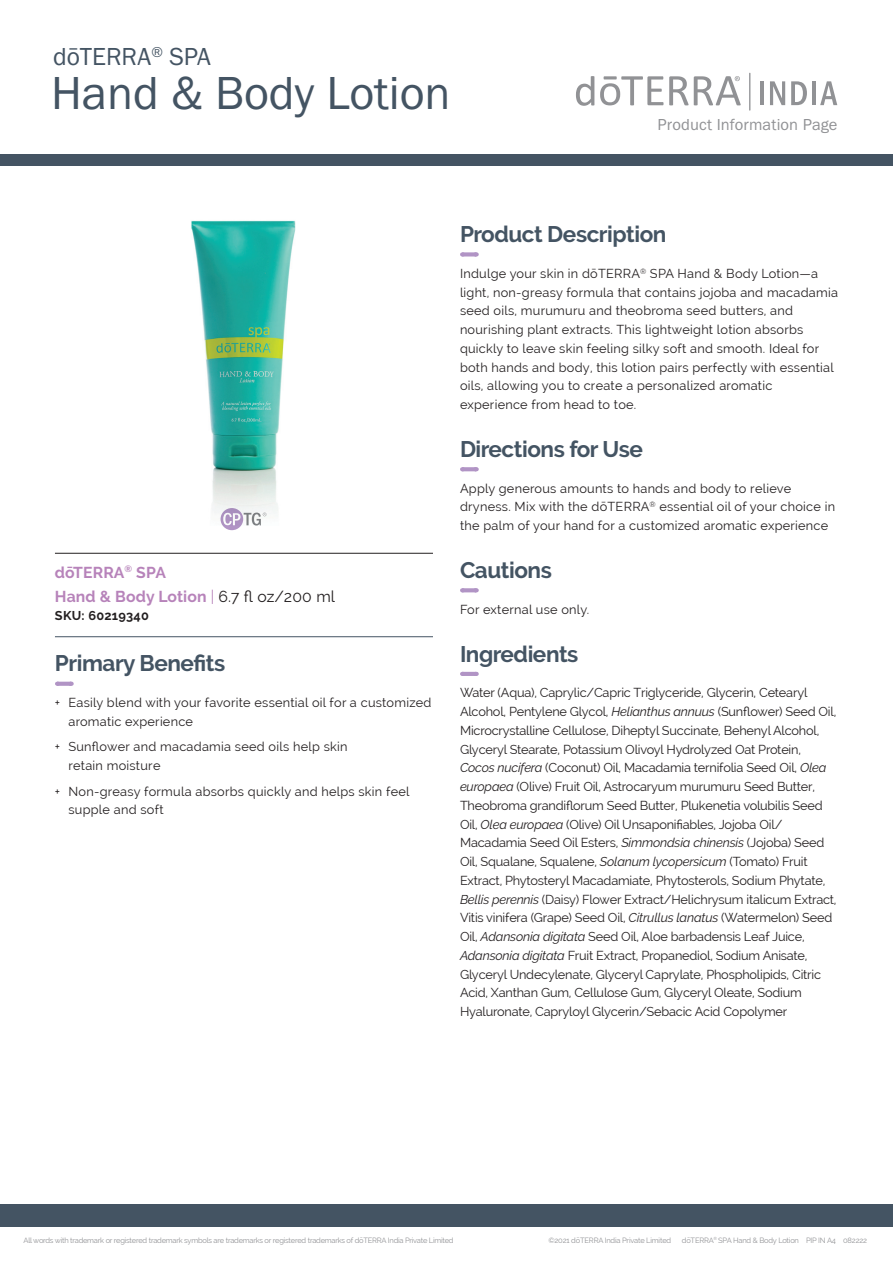
<style>
.page{position:relative;width:893px;height:1263px;background:#fff}
.page>*{position:absolute;margin:0;border:0;box-sizing:border-box;transform-origin:0 0}
.t1{font:48px "Franklin Gothic URW Boo";color:#445463}
.t2{font:25.5px "Franklin Gothic URW Boo";color:#445463}
.t3{font:700 22.5px "Raleway";letter-spacing:-.02em;color:#445463}
.t4{font:16.5px "Franklin Gothic URW Boo";letter-spacing:.005em;color:#919295}
.t5{font:700 15.75px/24px "Raleway";letter-spacing:.01em;color:#b783ba}
.t6{font:12.75px/18.8px "Raleway";letter-spacing:-.015em;color:#231f20}
.t7{font:12.75px/18.8px "Raleway";letter-spacing:.02em;color:#231f20}
.t8{font:700 12.75px "Raleway";letter-spacing:.02em;color:#231f20}
.t9{font:7.5px "Raleway";letter-spacing:-.03em;color:#919295}
.s1{font-weight:400}
.s2{font-weight:400;color:#231f20}
.s3{font-style:italic}
</style>
<div class="page">
<div style="left:0;top:155px;width:893px;height:11px;background:#445463"></div>
<div style="left:0;top:1204px;width:893px;height:23px;background:#445463"></div>
<hr style="left:760px;top:81px;width:4px;height:24px;background:#919295">
<svg style="left:770px;top:81px;width:15px;height:24px"></svg>
<svg style="left:791px;top:81px;width:16px;height:24px"></svg>
<hr style="left:812px;top:81px;width:4px;height:24px;background:#919295">
<svg style="left:820px;top:81px;width:17px;height:24px"></svg>
<svg style="left:669px;top:76px;width:19px;height:29px"></svg>
<svg style="left:600px;top:76px;width:63px;height:29px"></svg>
<svg style="left:576px;top:76px;width:18px;height:30px"></svg>
<svg style="left:694px;top:76px;width:47px;height:29px"></svg>
<hr style="left:749px;top:73px;width:1px;height:38px;background:#919295">
<svg style="left:222px;top:525px;width:39px;height:5px"></svg>
<svg style="left:463px;top:252px;width:6px;height:4px"></svg>
<svg style="left:469px;top:252px;width:8px;height:4px"></svg>
<svg style="left:463px;top:467px;width:6px;height:4px"></svg>
<svg style="left:469px;top:467px;width:8px;height:4px"></svg>
<svg style="left:463px;top:588px;width:6px;height:4px"></svg>
<svg style="left:469px;top:588px;width:8px;height:4px"></svg>
<hr style="left:462px;top:672px;width:14px;height:4px;background:#b194c5">
<hr style="left:55px;top:553px;width:378px;height:1px;background:#231f20">
<hr style="left:55px;top:636px;width:378px;height:1px;background:#445463">
<svg style="left:58px;top:682px;width:6px;height:4px"></svg>
<svg style="left:64px;top:682px;width:8px;height:4px"></svg>
<img style="left:191px;top:220px;width:105px;height:305px">
<h2 class="t2" style="left:53px;top:41px;width:160px">dōTERRA<sup>®</sup> SPA</h2>
<h1 class="t1" style="left:51px;top:63px;width:401px">Hand &amp; Body Lotion</h1>
<p class="t4" style="left:658px;top:114px;width:181px">Product Information Page</p>
<p class="t5" style="left:55px;top:560px;width:282px">dōTERRA<sup>®</sup> SPA<br>Hand &amp; Body Lotion <span class="s1">|</span> <span class="s2">6.7 fl oz/200 ml</span></p>
<p class="t8" style="left:55px;top:608px;width:95px">SKU: 60219340</p>
<h3 class="t3" style="left:55px;top:651px;width:172px">Primary Benefits</h3>
<p class="t7" style="left:68px;top:693px;width:365px;text-indent:-14px">+ Easily blend with your favorite essential oil for a customized aromatic experience</p>
<p class="t7" style="left:68px;top:737px;width:280px;text-indent:-14px">+ Sunflower and macadamia seed oils help skin retain moisture</p>
<p class="t7" style="left:68px;top:782px;width:343px;text-indent:-14px">+ Non-greasy formula absorbs quickly and helps skin feel supple and soft</p>
<h3 class="t3" style="left:460px;top:221px;width:208px">Product Description</h3>
<p class="t7" style="left:460px;top:264px;width:380px">Indulge your skin in dōTERRA<sup>®</sup> SPA Hand &amp; Body Lotion—a light, non-greasy formula that contains jojoba and macadamia seed oils, murumuru and theobroma seed butters, and nourishing plant extracts. This lightweight lotion absorbs quickly to leave skin feeling silky soft and smooth. Ideal for both hands and body, this lotion pairs perfectly with essential oils, allowing you to create a personalized aromatic experience from head to toe.</p>
<h3 class="t3" style="left:460px;top:436px;width:184px">Directions for Use</h3>
<p class="t7" style="left:460px;top:479px;width:377px">Apply generous amounts to hands and body to relieve dryness. Mix with the dōTERRA<sup>®</sup> essential oil of your choice in the palm of your hand for a customized aromatic experience</p>
<h3 class="t3" style="left:460px;top:557px;width:93px">Cautions</h3>
<p class="t7" style="left:460px;top:600px;width:131px">For external use only.</p>
<h3 class="t3" style="left:460px;top:641px;width:120px">Ingredients</h3>
<p class="t6" style="left:460px;top:683px;width:378px">Water (Aqua), Caprylic/Capric Triglyceride, Glycerin, Cetearyl Alcohol, Pentylene Glycol, <span class="s3">Helianthus annuus</span> (Sunflower) Seed Oil, Microcrystalline Cellulose, Diheptyl Succinate, Behenyl Alcohol, Glyceryl Stearate, Potassium Olivoyl Hydrolyzed Oat Protein, <span class="s3">Cocos nucifera</span> (Coconut) Oil, Macadamia ternifolia Seed Oil, <span class="s3">Olea europaea</span> (Olive) Fruit Oil, Astrocaryum murumuru Seed Butter, Theobroma grandiflorum Seed Butter, Plukenetia volubilis Seed Oil, <span class="s3">Olea europaea</span> (Olive) Oil Unsaponifiables, Jojoba Oil/ Macadamia Seed Oil Esters, <span class="s3">Simmondsia chinensis</span> (Jojoba) Seed Oil, Squalane, Squalene, <span class="s3">Solanum lycopersicum</span> (Tomato) Fruit Extract, Phytosteryl Macadamiate, Phytosterols, Sodium Phytate, <span class="s3">Bellis perennis</span> (Daisy) Flower Extract/Helichrysum italicum Extract, Vitis vinifera (Grape) Seed Oil, <span class="s3">Citrullus lanatus</span> (Watermelon) Seed Oil, <span class="s3">Adansonia digitata</span> Seed Oil, Aloe barbadensis Leaf Juice, <span class="s3">Adansonia digitata</span> Fruit Extract, Propanediol, Sodium Anisate, Glyceryl Undecylenate, Glyceryl Caprylate, Phospholipids, Citric Acid, Xanthan Gum, Cellulose Gum, Glyceryl Oleate, Sodium Hyaluronate, Capryloyl Glycerin/Sebacic Acid Copolymer</p>
<p class="t9" style="left:24px;top:1236px;width:431px">All words with trademark or registered trademark symbols are trademarks or registered trademarks of dōTERRA India Private Limited</p>
<p class="t9" style="left:548px;top:1236px;width:124px">©2021 dōTERRA India Private Limited</p>
<p class="t9" style="left:682px;top:1236px;width:187px">dōTERRA<sup>®</sup> SPA Hand &amp; Body Lotion PIP IN A4 082222</p>
</div>
